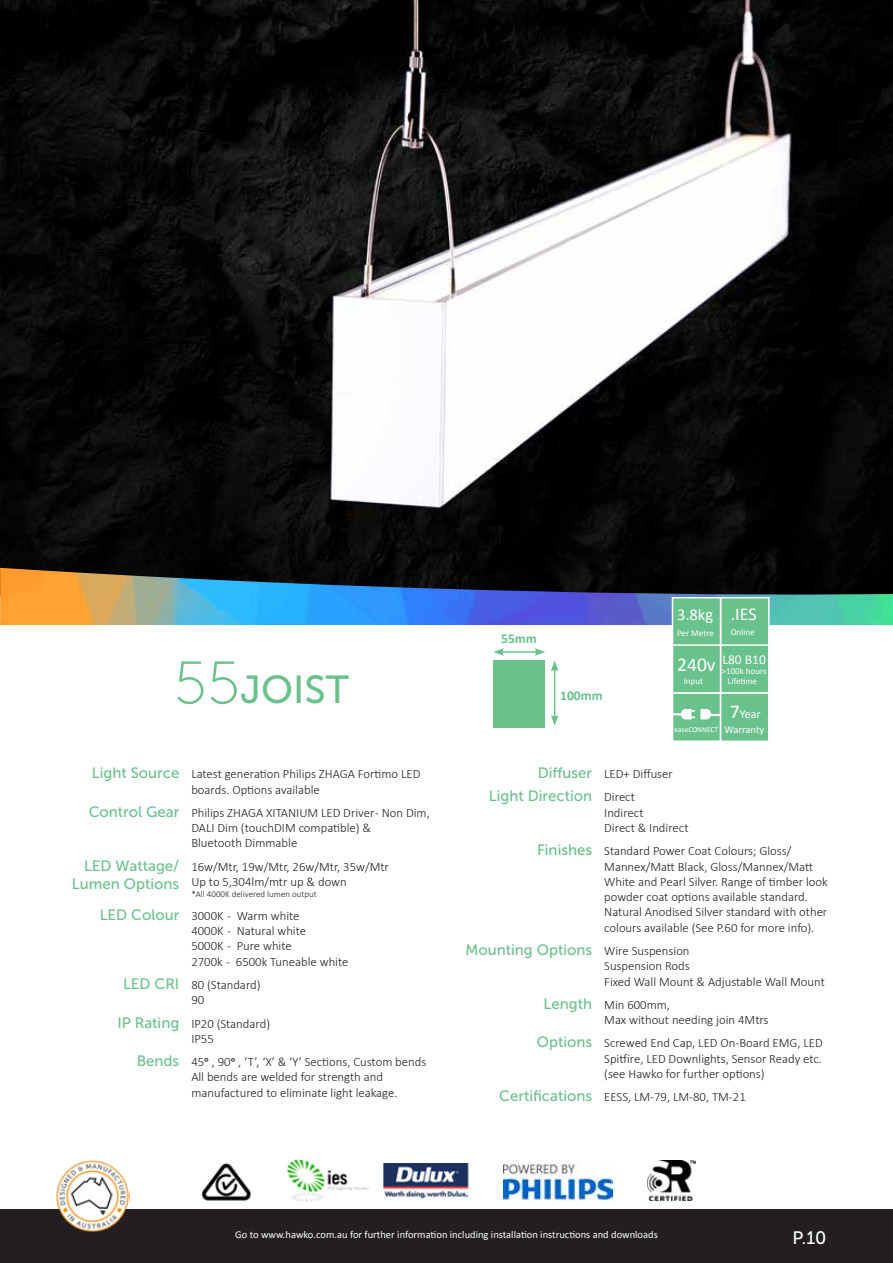
<style>
.page{position:relative;width:893px;height:1263px;background:#fff}
.page>*{position:absolute;margin:0;border:0;box-sizing:border-box;transform-origin:0 0}
.t1{font:39px "Museo Sans 500";color:#69c28c}
.t2{font:19.5px "Calibri";color:#fff}
.t3{font:18px "Museo Sans 500";color:#fff}
.t4{font:18px "Calibri";color:#fff}
.t5{font:16.5px "Calibri";color:#fff}
.t6{font:15px/18px "Museo Sans 500";color:#69c28c;text-align:right}
.t7{font:700 13.5px "Calibri";color:#69c28c}
.t8{font:13.5px "Calibri";color:#fff}
.t9{font:300 12.75px/15.3px "Calibri";color:#231f20}
.t10{font:12px "Calibri";color:#fff}
.t11{font:10.5px "Calibri";color:#fff}
.t12{font:9px "Calibri";color:#fff}
.t13{font:300 9px "Calibri";color:#231f20}
.t14{font:7.5px "Calibri";color:#fff}
.s1{font-family:"Museo Sans 100";font-size:60px}
.s2{font-family:"Museo Sans 500";font-weight:400;font-size:15px;color:#69c28c}
.s3{font-weight:400}
.s4{font-size:19.5px}
.s5{font-family:"Calibri";font-weight:300;font-size:12.75px;color:#231f20}
</style>
<div class="page">
<div style="left:0;top:1209px;width:893px;height:54px;background:#231f20"></div>
<img style="left:0;top:0;width:893px;height:568px">
<hr style="left:501px;top:651px;width:36px;height:2px;background:#69c28c">
<svg style="left:493px;top:648px;width:11px;height:8px"></svg>
<svg style="left:535px;top:648px;width:10px;height:8px"></svg>
<hr style="left:554px;top:669px;width:1px;height:48px;background:#69c28c">
<svg style="left:551px;top:661px;width:7px;height:10px"></svg>
<svg style="left:551px;top:715px;width:7px;height:11px"></svg>
<div style="left:493px;top:661px;width:52px;height:67px;background:#69c28c"></div>
<img style="left:201px;top:1163px;width:50px;height:37px">
<img style="left:384px;top:1163px;width:85px;height:36px">
<img style="left:287px;top:1160px;width:81px;height:41px">
<img style="left:503px;top:1161px;width:110px;height:39px">
<img style="left:648px;top:1161px;width:47px;height:40px">
<img style="left:56px;top:1160px;width:73px;height:72px">
<img style="left:0;top:568px;width:893px;height:57px">
<div style="left:672px;top:597px;width:49px;height:49px;background:#69c28c;border:2px solid #fff"></div>
<div style="left:672px;top:644px;width:49px;height:50px;background:#69c28c;border:2px solid #fff"></div>
<div style="left:672px;top:692px;width:49px;height:50px;background:#69c28c;border:2px solid #fff"></div>
<div style="left:720px;top:597px;width:50px;height:49px;background:#69c28c;border:2px solid #fff"></div>
<div style="left:720px;top:644px;width:50px;height:50px;background:#69c28c;border:2px solid #fff"></div>
<div style="left:720px;top:692px;width:50px;height:50px;background:#69c28c;border:2px solid #fff"></div>
<svg style="left:673px;top:708px;width:47px;height:12px"></svg>
<h1 class="t1" style="left:174px;top:669px;width:177px"><span class="s1">55</span>JOIST</h1>
<p class="t9" style="left:92px;top:766px;width:330px;text-align:center"><span class="s2">Light Source</span> Latest generation Philips ZHAGA Fortimo LED boards. Options available</p>
<p class="t9" style="left:191px;top:805px;width:240px;text-indent:-103px"><span class="s2">Control Gear</span> Philips ZHAGA XITANIUM LED Driver - Non Dim,<br>DALI Dim (touchDIM compatible) &amp;<br>Bluetooth Dimmable</p>
<p class="t6" style="left:72px;top:856px;width:109px">LED Wattage/<br>Lumen Options</p>
<p class="t9" style="left:191px;top:858px;width:199px">16w/Mtr, 19w/Mtr, 26w/Mtr, 35w/Mtr<br>Up to 5,304lm/mtr up &amp; down</p>
<p class="t13" style="left:191px;top:888px;width:127px">*All 4000K delivered lumen output</p>
<p class="t9" style="left:191px;top:908px;width:159px;text-indent:-92px"><span class="s2">LED Colour</span> 3000K - Warm white<br>4000K - Natural white<br>5000K - Pure white<br>2700k - 6500k Tuneable white</p>
<p class="t9" style="left:191px;top:977px;width:71px;text-indent:-68px"><span class="s2">LED CRI</span> 80 (Standard)<br>90</p>
<p class="t9" style="left:191px;top:1015px;width:80px;text-indent:-74px"><span class="s2">IP Rating</span> IP20 (Standard)<br>IP55</p>
<p class="t9" style="left:191px;top:1054px;width:237px;text-indent:-55px"><span class="s2">Bends</span> 45<span class="s3">o</span> , 90<span class="s3">o</span> , ‘T’, ‘X’ &amp; ‘Y’ Sections, Custom bends<br>All bends are welded for strength and manufactured to eliminate light leakage.</p>
<p class="t7" style="left:501px;top:630px;width:37px">55mm</p>
<p class="t7" style="left:560px;top:687px;width:44px">100mm</p>
<p class="t5" style="left:677px;top:604px;width:38px">3.8kg</p>
<p class="t12" style="left:677px;top:628px;width:38px">Per Metre</p>
<h3 class="t4" style="left:731px;top:603px;width:27px">.IES</h3>
<p class="t12" style="left:731px;top:626px;width:26px">Online</p>
<p class="t8" style="left:722px;top:650px;width:45px">L80 B10</p>
<p class="t12" style="left:722px;top:666px;width:46px">&gt;100k hours</p>
<h2 class="t2" style="left:677px;top:652px;width:40px">240v</h2>
<p class="t12" style="left:684px;top:675px;width:21px">Input</p>
<p class="t12" style="left:728px;top:675px;width:31px">Lifetime</p>
<p class="t10" style="left:730px;top:706px;width:32px"><span class="s4">7</span>Year</p>
<p class="t11" style="left:724px;top:723px;width:41px">Warranty</p>
<p class="t14" style="left:674px;top:725px;width:45px">easeCONNECT</p>
<p class="t9" style="left:538px;top:766px;width:137px"><span class="s2">Diffuser</span> LED+ Diffuser</p>
<p class="t6" style="left:489px;top:787px;width:147px">Light Direction <span class="s5">Direct</span></p>
<p class="t9" style="left:604px;top:805px;width:86px">Indirect<br>Direct &amp; Indirect</p>
<p class="t9" style="left:604px;top:843px;width:225px;text-indent:-67px"><span class="s2">Finishes</span> Standard Power Coat Colours; Gloss/ Mannex/Matt Black, Gloss/Mannex/Matt White and Pearl Silver. Range of timber look powder coat options available standard.<br>Natural Anodised Silver standard with other colours available (See P.60 for more info).</p>
<p class="t6" style="left:465px;top:941px;width:226px">Mounting Options <span class="s5">Wire Suspension</span></p>
<p class="t9" style="left:604px;top:958px;width:222px">Suspension Rods<br>Fixed Wall Mount &amp; Adjustable Wall Mount</p>
<p class="t9" style="left:604px;top:997px;width:166px;text-indent:-61px"><span class="s2">Length</span> Min 600mm,<br>Max without needing join 4Mtrs</p>
<p class="t9" style="left:604px;top:1035px;width:220px;text-align:justify;text-indent:-68px"><span class="s2">Options</span> Screwed End Cap, LED On-Board EMG, LED Spitfire, LED Downlights, Sensor Ready etc. (see Hawko for further options)</p>
<p class="t9" style="left:499px;top:1089px;width:248px"><span class="s2">Certifications</span> EESS, LM-79, LM-80, TM-21</p>
<p class="t11" style="left:235px;top:1228px;width:424px">Go to www.hawko.com.au for further information including installation instructions and downloads</p>
<h3 class="t3" style="left:793px;top:1227px;width:35px">P.10</h3>
</div>
